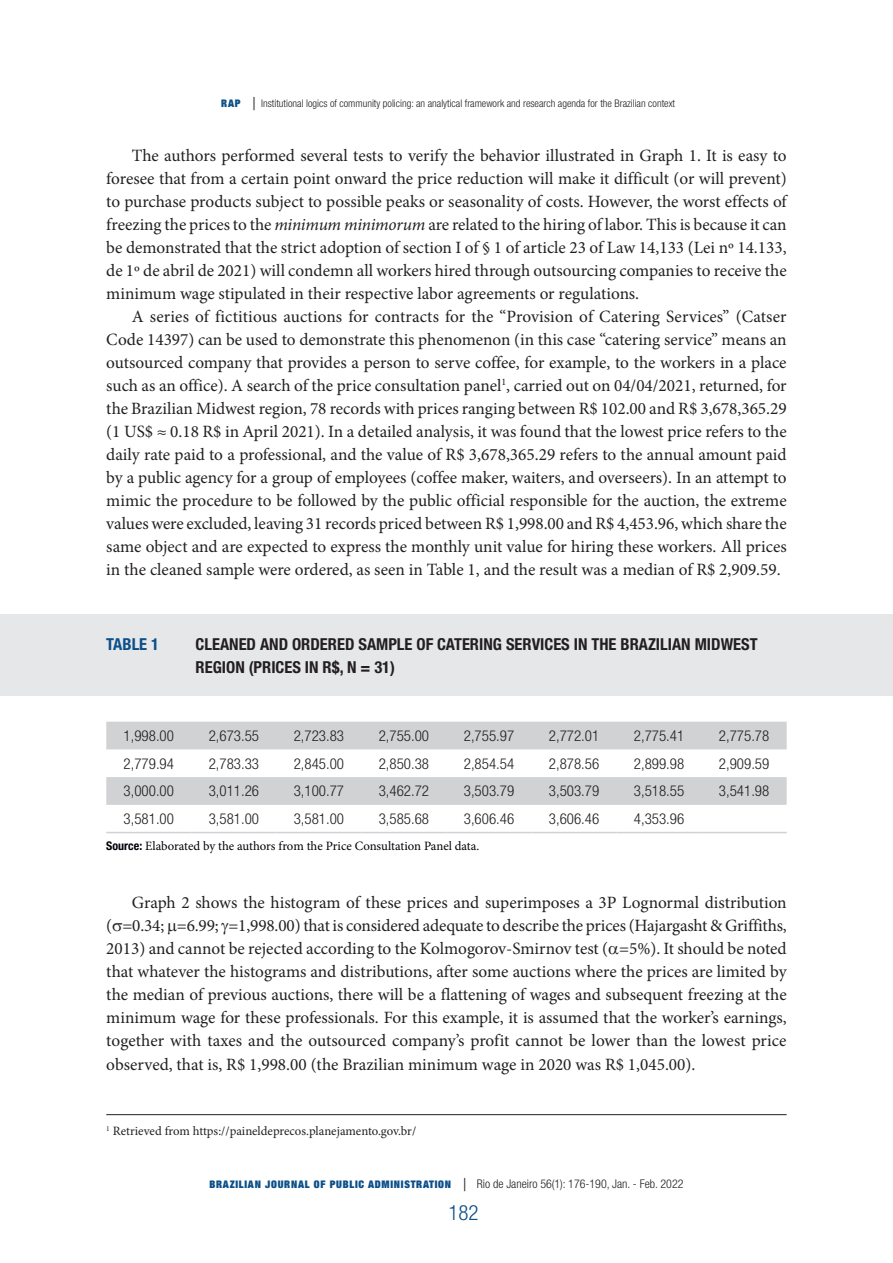
<style>
.page{position:relative;width:893px;height:1263px;background:#fff}
.page>*{position:absolute;margin:0;border:0;box-sizing:border-box;transform-origin:0 0}
.t1{font:300 condensed 21px "Helvetica Neue LT Std";color:#0c4f89}
.texto_3{font:17.25px/23px "Minion Pro";color:#231f20;text-align:justify}
.tit_tab{font:700 condensed 16.5px/23px "Helvetica Neue LT Std";color:#231f20}
.tit_tab-2{font:700 condensed 16.5px "Helvetica Neue LT Std";color:#0c4f89}
.TEXTO_TAB{font:300 condensed 15px "Helvetica Neue LT Std";color:#231f20}
.fonte{font:12.75px "Minion Pro";letter-spacing:-.005em;color:#000009}
.nota_DOI{font:12.75px "Minion Pro";color:#231f20}
.t2{font:300 condensed 12px "Helvetica Neue LT Std";color:#231f20}
.t3{font:300 condensed 10.5px "Helvetica Neue LT Std";color:#231f20}
.s1{font-family:"Helvetica Neue";font-weight:900;font-stretch:expanded;color:#0c4f89}
.s2{font-size:18px}
.s3{font-style:italic}
.s4{font-family:"Helvetica Neue LT Std";font-weight:700;font-stretch:condensed;font-size:12px}
.s5{font-family:"Helvetica Neue";font-weight:900;font-stretch:expanded;font-size:10.5px;color:#0c4f89}
</style>
<div class="page">
<div style="left:0;top:614px;width:893px;height:81px;background:#e6e7e9"></div>
<svg style="left:106px;top:722px;width:681px;height:83px;fill:#d1d2d4"></svg>
<hr style="left:106px;top:832px;width:85px;height:1px;background:#d1d2d4">
<hr style="left:191px;top:832px;width:85px;height:1px;background:#d1d2d4">
<hr style="left:276px;top:832px;width:85px;height:1px;background:#d1d2d4">
<hr style="left:361px;top:832px;width:85px;height:1px;background:#d1d2d4">
<hr style="left:446px;top:832px;width:85px;height:1px;background:#d1d2d4">
<hr style="left:531px;top:832px;width:86px;height:1px;background:#d1d2d4">
<hr style="left:617px;top:832px;width:85px;height:1px;background:#d1d2d4">
<hr style="left:702px;top:832px;width:85px;height:1px;background:#d1d2d4">
<hr style="left:106px;top:1114px;width:681px;height:1px;background:#231f20">
<p class="t3" style="left:221px;top:98px;width:455px"><span class="s1">RAP</span> <span class="s2">|</span> Institutional logics of community policing: an analytical framework and research agenda for the Brazilian context</p>
<p class="texto_3" style="left:106px;top:144px;width:682px;text-indent:26px">The authors performed several tests to verify the behavior illustrated in Graph 1. It is easy to foresee that from a certain point onward the price reduction will make it difficult (or will prevent) to purchase products subject to possible peaks or seasonality of costs. However, the worst effects of freezing the prices to the <span class="s3">minimum minimorum</span> are related to the hiring of labor. This is because it can be demonstrated that the strict adoption of section I of § 1 of article 23 of Law 14,133 (Lei nº 14.133, de 1º de abril de 2021) will condemn all workers hired through outsourcing companies to receive the minimum wage stipulated in their respective labor agreements or regulations.</p>
<p class="texto_3" style="left:106px;top:305px;width:682px;text-indent:26px">A series of fictitious auctions for contracts for the “Provision of Catering Services” (Catser Code 14397) can be used to demonstrate this phenomenon (in this case “catering service” means an outsourced company that provides a person to serve coffee, for example, to the workers in a place such as an office). A search of the price consultation panel<sup>1</sup>, carried out on 04/04/2021, returned, for the Brazilian Midwest region, 78 records with prices ranging between R$ 102.00 and R$ 3,678,365.29 (1 US$ ≈ 0.18 R$ in April 2021). In a detailed analysis, it was found that the lowest price refers to the daily rate paid to a professional, and the value of R$ 3,678,365.29 refers to the annual amount paid by a public agency for a group of employees (coffee maker, waiters, and overseers). In an attempt to mimic the procedure to be followed by the public official responsible for the auction, the extreme values were excluded, leaving 31 records priced between R$ 1,998.00 and R$ 4,453.96, which share the same object and are expected to express the monthly unit value for hiring these workers. All prices in the cleaned sample were ordered, as seen in Table 1, and the result was a median of R$ 2,909.59.</p>
<p class="tit_tab-2" style="left:106px;top:634px;width:54px">TABLE 1</p>
<p class="tit_tab" style="left:196px;top:633px;width:563px">CLEANED AND ORDERED SAMPLE OF CATERING SERVICES IN THE BRAZILIAN MIDWEST<br>REGION (PRICES IN R$, N = 31)</p>
<p class="TEXTO_TAB" style="left:124px;top:727px;width:52px">1,998.00</p>
<p class="TEXTO_TAB" style="left:209px;top:727px;width:52px">2,673.55</p>
<p class="TEXTO_TAB" style="left:294px;top:727px;width:52px">2,723.83</p>
<p class="TEXTO_TAB" style="left:379px;top:727px;width:52px">2,755.00</p>
<p class="TEXTO_TAB" style="left:464px;top:727px;width:52px">2,755.97</p>
<p class="TEXTO_TAB" style="left:549px;top:727px;width:52px">2,772.01</p>
<p class="TEXTO_TAB" style="left:634px;top:727px;width:52px">2,775.41</p>
<p class="TEXTO_TAB" style="left:719px;top:727px;width:52px">2,775.78</p>
<p class="TEXTO_TAB" style="left:124px;top:755px;width:52px">2,779.94</p>
<p class="TEXTO_TAB" style="left:209px;top:755px;width:52px">2,783.33</p>
<p class="TEXTO_TAB" style="left:294px;top:755px;width:52px">2,845.00</p>
<p class="TEXTO_TAB" style="left:379px;top:755px;width:52px">2,850.38</p>
<p class="TEXTO_TAB" style="left:464px;top:755px;width:52px">2,854.54</p>
<p class="TEXTO_TAB" style="left:549px;top:755px;width:52px">2,878.56</p>
<p class="TEXTO_TAB" style="left:634px;top:755px;width:52px">2,899.98</p>
<p class="TEXTO_TAB" style="left:719px;top:755px;width:52px">2,909.59</p>
<p class="TEXTO_TAB" style="left:124px;top:782px;width:52px">3,000.00</p>
<p class="TEXTO_TAB" style="left:209px;top:782px;width:52px">3,011.26</p>
<p class="TEXTO_TAB" style="left:294px;top:782px;width:52px">3,100.77</p>
<p class="TEXTO_TAB" style="left:379px;top:782px;width:52px">3,462.72</p>
<p class="TEXTO_TAB" style="left:464px;top:782px;width:52px">3,503.79</p>
<p class="TEXTO_TAB" style="left:549px;top:782px;width:52px">3,503.79</p>
<p class="TEXTO_TAB" style="left:634px;top:782px;width:52px">3,518.55</p>
<p class="TEXTO_TAB" style="left:719px;top:782px;width:52px">3,541.98</p>
<p class="TEXTO_TAB" style="left:124px;top:810px;width:52px">3,581.00</p>
<p class="TEXTO_TAB" style="left:209px;top:810px;width:52px">3,581.00</p>
<p class="TEXTO_TAB" style="left:294px;top:810px;width:52px">3,581.00</p>
<p class="TEXTO_TAB" style="left:379px;top:810px;width:52px">3,585.68</p>
<p class="TEXTO_TAB" style="left:464px;top:810px;width:52px">3,606.46</p>
<p class="TEXTO_TAB" style="left:549px;top:810px;width:52px">3,606.46</p>
<p class="TEXTO_TAB" style="left:634px;top:810px;width:52px">4,353.96</p>
<p class="fonte" style="left:106px;top:838px;width:375px"><span class="s4">Source:</span> Elaborated by the authors from the Price Consultation Panel data.</p>
<p class="texto_3" style="left:106px;top:891px;width:682px;text-indent:26px">Graph 2 shows the histogram of these prices and superimposes a 3P Lognormal distribution ( =0.34; =6.99; =1,998.00) that is considered adequate to describe the prices (Hajargasht &amp; Griffiths, 2013) and cannot be rejected according to the Kolmogorov-Smirnov test ( =5%). It should be noted that whatever the histograms and distributions, after some auctions where the prices are limited by the median of previous auctions, there will be a flattening of wages and subsequent freezing at the minimum wage for these professionals. For this example, it is assumed that the worker’s earnings, together with taxes and the outsourced company’s profit cannot be lower than the lowest price observed, that is, R$ 1,998.00 (the Brazilian minimum wage in 2020 was R$ 1,045.00).</p>
<p class="nota_DOI" style="left:106px;top:1123px;width:311px"><sup>1</sup> Retrieved from https://paineldeprecos.planejamento.gov.br/</p>
<p class="t2" style="left:209px;top:1176px;width:476px"><span class="s5">BRAZILIAN JOURNAL OF PUBLIC ADMINISTRATION</span> <span class="s2">|</span> Rio de Janeiro 56(1): 176-190, Jan. - Feb. 2022</p>
<p class="t1" style="left:448px;top:1200px;width:32px">182</p>
</div>
